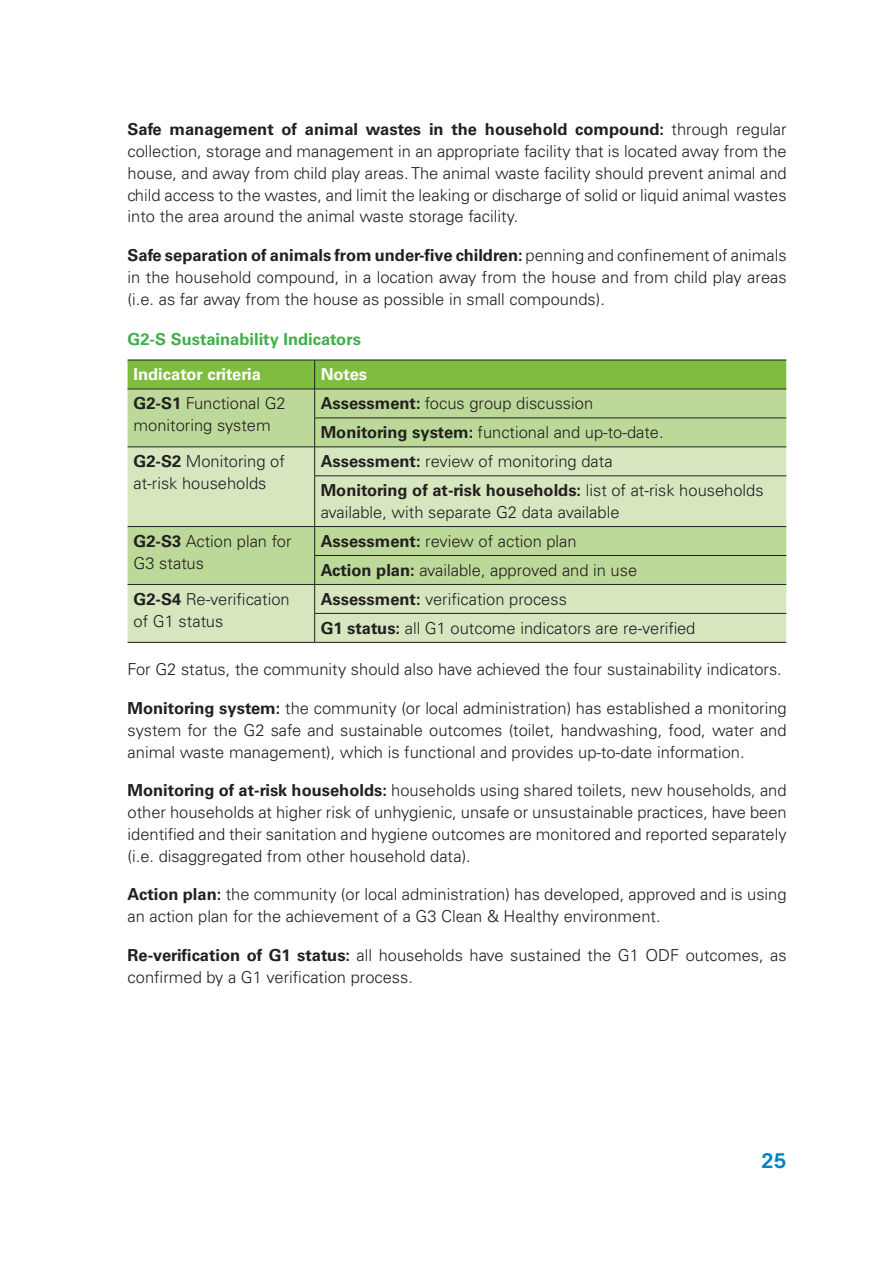
<style>
.page{position:relative;width:893px;height:1263px;background:#fff}
.page>*{position:absolute;margin:0;border:0;box-sizing:border-box;transform-origin:0 0}
.t1{font:500 21px "Colfax";color:#0081c4}
.t2{font:300 16.5px/21.8px "Univers LT Std";color:#231f20}
.t3{font:700 16.5px "Univers LT Std";color:#40ae49}
.t4{font:700 16.5px "Univers LT Std";color:#fff}
.s1{font-weight:700}
</style>
<div class="page">
<svg style="left:128px;top:476px;width:658px;height:166px;background:#cce1b2"></svg>
<svg style="left:128px;top:360px;width:658px;height:116px;background:#aecf89"></svg>
<hr style="left:314px;top:476px;width:472px;height:1px;background:#231f20">
<hr style="left:314px;top:476px;width:1px;height:50px;background:#231f20">
<hr style="left:128px;top:526px;width:187px;height:1px;background:#231f20">
<hr style="left:315px;top:526px;width:471px;height:1px;background:#231f20">
<hr style="left:314px;top:555px;width:472px;height:1px;background:#231f20">
<hr style="left:128px;top:584px;width:187px;height:1px;background:#231f20">
<hr style="left:315px;top:584px;width:471px;height:1px;background:#231f20">
<hr style="left:314px;top:613px;width:472px;height:1px;background:#231f20">
<svg style="left:314px;top:527px;width:1px;height:115px"></svg>
<hr style="left:128px;top:642px;width:187px;height:1px;background:#231f20">
<hr style="left:315px;top:642px;width:471px;height:1px;background:#231f20">
<p class="t2" style="left:128px;top:119px;width:661px;text-align:justify"><span class="s1">Safe management of animal wastes in the household compound:</span> through regular collection, storage and management in an appropriate facility that is located away from the house, and away from child play areas. The animal waste facility should prevent animal and child access to the wastes, and limit the leaking or discharge of solid or liquid animal wastes into the area around the animal waste storage facility.</p>
<p class="t2" style="left:128px;top:244px;width:661px;text-align:justify"><span class="s1">Safe separation of animals from under-five children:</span> penning and confinement of animals in the household compound, in a location away from the house and from child play areas (i.e. as far away from the house as possible in small compounds).</p>
<p class="t3" style="left:128px;top:330px;width:235px">G2-S Sustainability Indicators</p>
<p class="t4" style="left:134px;top:365px;width:129px">Indicator criteria</p>
<p class="t4" style="left:321px;top:365px;width:48px">Notes</p>
<p class="t2" style="left:134px;top:393px;width:154px"><span class="s1">G2-S1</span> Functional G2 monitoring system</p>
<p class="t2" style="left:321px;top:389px;width:345px;line-height:29px"><span class="s1">Assessment:</span> focus group discussion<br><span class="s1">Monitoring system:</span> functional and up-to-date.</p>
<p class="t2" style="left:134px;top:451px;width:153px"><span class="s1">G2-S2</span> Monitoring of at-risk households</p>
<p class="t2" style="left:321px;top:447px;width:444px;line-height:29px"><span class="s1">Assessment:</span> review of monitoring data<br><span class="s1">Monitoring of at-risk households:</span> list of at-risk households</p>
<p class="t2" style="left:321px;top:501px;width:300px">available, with separate G2 data available</p>
<p class="t2" style="left:134px;top:530px;width:159px"><span class="s1">G2-S3</span> Action plan for<br>G3 status</p>
<p class="t2" style="left:321px;top:527px;width:318px;line-height:29px"><span class="s1">Assessment:</span> review of action plan<br><span class="s1">Action plan:</span> available, approved and in use</p>
<p class="t2" style="left:134px;top:588px;width:158px"><span class="s1">G2-S4</span> Re-verification of G1 status</p>
<p class="t2" style="left:321px;top:585px;width:376px;line-height:29px"><span class="s1">Assessment:</span> verification process<br><span class="s1">G1 status:</span> all G1 outcome indicators are re-verified</p>
<p class="t2" style="left:128px;top:659px;width:656px">For G2 status, the community should also have achieved the four sustainability indicators.</p>
<p class="t2" style="left:128px;top:697px;width:661px;text-align:justify"><span class="s1">Monitoring system:</span> the community (or local administration) has established a monitoring system for the G2 safe and sustainable outcomes (toilet, handwashing, food, water and animal waste management), which is functional and provides up-to-date information.</p>
<p class="t2" style="left:128px;top:780px;width:661px;text-align:justify"><span class="s1">Monitoring of at-risk households:</span> households using shared toilets, new households, and other households at higher risk of unhygienic, unsafe or unsustainable practices, have been identified and their sanitation and hygiene outcomes are monitored and reported separately (i.e. disaggregated from other household data).</p>
<p class="t2" style="left:128px;top:884px;width:660px"><span class="s1">Action plan:</span> the community (or local administration) has developed, approved and is using an action plan for the achievement of a G3 Clean &amp; Healthy environment.</p>
<p class="t2" style="left:128px;top:944px;width:661px"><span class="s1">Re-verification of G1 status:</span> all households have sustained the G1 ODF outcomes, as confirmed by a G1 verification process.</p>
<p class="t1" style="left:761px;top:1147px;width:27px">25</p>
</div>
